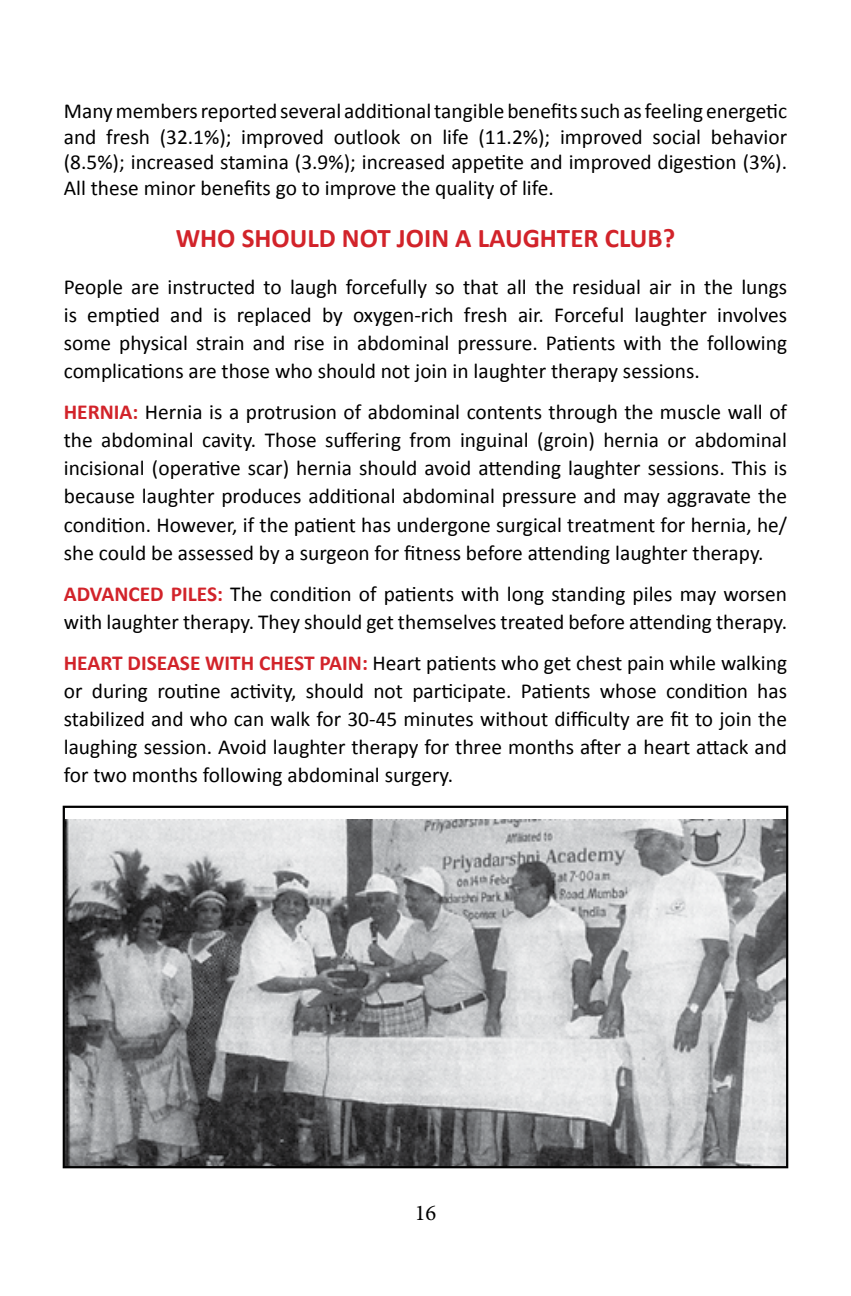
<style>
.page{position:relative;width:851px;height:1296px;background:#fff}
.page>*{position:absolute;margin:0;border:0;box-sizing:border-box;transform-origin:0 0}
.t1{font:700 27px "Calibri";color:#d2232a}
.t2{font:22.5px "Minion Pro";color:#000}
.t3{font:21.38px/28.1px "Calibri";color:#000;text-align:justify}
.s1{font-weight:700;color:#d2232a}
</style>
<div class="page">
<img style="left:66px;top:820px;width:719px;height:345px">
<div style="left:63px;top:806px;width:725px;height:362px;border:2px solid #000"></div>
<p class="t3" style="left:64px;top:97px;width:724px;line-height:25.7px">Many members reported several additional tangible benefits such as feeling energetic and fresh (32.1%); improved outlook on life (11.2%); improved social behavior (8.5%); increased stamina (3.9%); increased appetite and improved digestion (3%).<br>All these minor benefits go to improve the quality of life.</p>
<p class="t1" style="left:176px;top:221px;width:501px">WHO SHOULD NOT JOIN A LAUGHTER CLUB?</p>
<p class="t3" style="left:64px;top:272px;width:724px">People are instructed to laugh forcefully so that all the residual air in the lungs is emptied and is replaced by oxygen-rich fresh air. Forceful laughter involves some physical strain and rise in abdominal pressure. Patients with the following complications are those who should not join in laughter therapy sessions.</p>
<p class="t3" style="left:64px;top:397px;width:724px"><span class="s1">HERNIA:</span> Hernia is a protrusion of abdominal contents through the muscle wall of the abdominal cavity. Those suffering from inguinal (groin) hernia or abdominal incisional (operative scar) hernia should avoid attending laughter sessions. This is because laughter produces additional abdominal pressure and may aggravate the condition. However, if the patient has undergone surgical treatment for hernia, he/ she could be assessed by a surgeon for fitness before attending laughter therapy.</p>
<p class="t3" style="left:64px;top:578px;width:724px"><span class="s1">ADVANCED PILES:</span> The condition of patients with long standing piles may worsen with laughter therapy. They should get themselves treated before attending therapy.</p>
<p class="t3" style="left:64px;top:647px;width:724px"><span class="s1">HEART DISEASE WITH CHEST PAIN:</span> Heart patients who get chest pain while walking or during routine activity, should not participate. Patients whose condition has stabilized and who can walk for 30-45 minutes without difficulty are fit to join the laughing session. Avoid laughter therapy for three months after a heart attack and for two months following abdominal surgery.</p>
<p class="t2" style="left:414px;top:1198px;width:23px">16</p>
</div>
